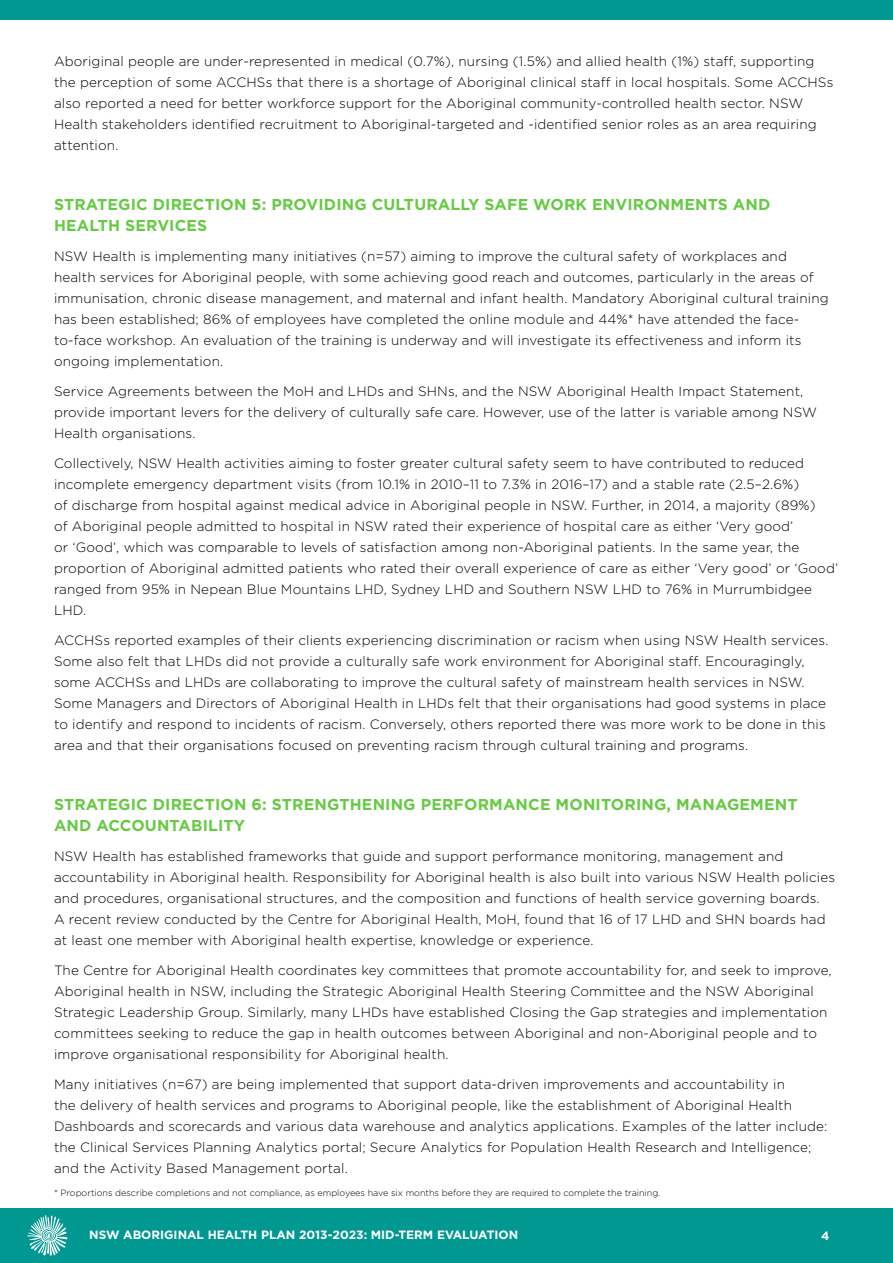
<style>
.page{position:relative;width:893px;height:1263px;background:#fff}
.page>*{position:absolute;margin:0;border:0;box-sizing:border-box;transform-origin:0 0}
.t1{font:700 15.75px/21px "Gotham";letter-spacing:.01em;color:#67ca45}
.t2{font:300 13.5px/21px "Gotham";letter-spacing:.01em;color:#000}
.t3{font:700 12px "Gotham";color:#fff}
.t4{font:300 9px "Gotham";color:#000}
</style>
<div class="page">
<div style="left:0;top:1209px;width:893px;height:54px;background:#009891"></div>
<svg style="left:27px;top:1215px;width:41px;height:40px"></svg>
<div style="left:0;top:0;width:893px;height:19px;background:#009891"></div>
<p class="t2" style="left:54px;top:51px;width:781px">Aboriginal people are under-represented in medical (0.7%), nursing (1.5%) and allied health (1%) staff, supporting the perception of some ACCHSs that there is a shortage of Aboriginal clinical staff in local hospitals. Some ACCHSs also reported a need for better workforce support for the Aboriginal community-controlled health sector. NSW Health stakeholders identified recruitment to Aboriginal-targeted and -identified senior roles as an area requiring attention.</p>
<p class="t1" style="left:54px;top:194px;width:718px">STRATEGIC DIRECTION 5: PROVIDING CULTURALLY SAFE WORK ENVIRONMENTS AND<br>HEALTH SERVICES</p>
<p class="t2" style="left:54px;top:246px;width:776px">NSW Health is implementing many initiatives (n=57) aiming to improve the cultural safety of workplaces and health services for Aboriginal people, with some achieving good reach and outcomes, particularly in the areas of immunisation, chronic disease management, and maternal and infant health. Mandatory Aboriginal cultural training has been established; 86% of employees have completed the online module and 44%* have attended the face&shy;to-face workshop. An evaluation of the training is underway and will investigate its effectiveness and inform its ongoing implementation.</p>
<p class="t2" style="left:54px;top:381px;width:765px">Service Agreements between the MoH and LHDs and SHNs, and the NSW Aboriginal Health Impact Statement, provide important levers for the delivery of culturally safe care. However, use of the latter is variable among NSW<br>Health organisations.</p>
<p class="t2" style="left:54px;top:453px;width:786px">Collectively, NSW Health activities aiming to foster greater cultural safety seem to have contributed to reduced incomplete emergency department visits (from 10.1% in 2010–11 to 7.3% in 2016–17) and a stable rate (2.5–2.6%)<br>of discharge from hospital against medical advice in Aboriginal people in NSW. Further, in 2014, a majority (89%)<br>of Aboriginal people admitted to hospital in NSW rated their experience of hospital care as either ‘Very good’<br>or ‘Good’, which was comparable to levels of satisfaction among non-Aboriginal patients. In the same year, the proportion of Aboriginal admitted patients who rated their overall experience of care as either ‘Very good’ or ‘Good’ ranged from 95% in Nepean Blue Mountains LHD, Sydney LHD and Southern NSW LHD to 76% in Murrumbidgee LHD.</p>
<p class="t2" style="left:54px;top:630px;width:776px">ACCHSs reported examples of their clients experiencing discrimination or racism when using NSW Health services.<br>Some also felt that LHDs did not provide a culturally safe work environment for Aboriginal staff. Encouragingly, some ACCHSs and LHDs are collaborating to improve the cultural safety of mainstream health services in NSW.<br>Some Managers and Directors of Aboriginal Health in LHDs felt that their organisations had good systems in place to identify and respond to incidents of racism. Conversely, others reported there was more work to be done in this area and that their organisations focused on preventing racism through cultural training and programs.</p>
<p class="t1" style="left:54px;top:794px;width:745px">STRATEGIC DIRECTION 6: STRENGTHENING PERFORMANCE MONITORING, MANAGEMENT<br>AND ACCOUNTABILITY</p>
<p class="t2" style="left:54px;top:846px;width:783px">NSW Health has established frameworks that guide and support performance monitoring, management and accountability in Aboriginal health. Responsibility for Aboriginal health is also built into various NSW Health policies and procedures, organisational structures, and the composition and functions of health service governing boards.<br>A recent review conducted by the Centre for Aboriginal Health, MoH, found that 16 of 17 LHD and SHN boards had at least one member with Aboriginal health expertise, knowledge or experience.</p>
<p class="t2" style="left:54px;top:960px;width:779px">The Centre for Aboriginal Health coordinates key committees that promote accountability for, and seek to improve, Aboriginal health in NSW, including the Strategic Aboriginal Health Steering Committee and the NSW Aboriginal Strategic Leadership Group. Similarly, many LHDs have established Closing the Gap strategies and implementation committees seeking to reduce the gap in health outcomes between Aboriginal and non-Aboriginal people and to improve organisational responsibility for Aboriginal health.</p>
<p class="t2" style="left:54px;top:1074px;width:775px">Many initiatives (n=67) are being implemented that support data-driven improvements and accountability in<br>the delivery of health services and programs to Aboriginal people, like the establishment of Aboriginal Health Dashboards and scorecards and various data warehouse and analytics applications. Examples of the latter include: the Clinical Services Planning Analytics portal; Secure Analytics for Population Health Research and Intelligence; and the Activity Based Management portal.</p>
<p class="t4" style="left:54px;top:1188px;width:608px">* Proportions describe completions and not compliance, as employees have six months before they are required to complete the training.</p>
<p class="t3" style="left:89px;top:1228px;width:430px">NSW ABORIGINAL HEALTH PLAN 2013-2023: MID-TERM EVALUATION</p>
<p class="t3" style="left:821px;top:1229px;width:10px">4</p>
</div>
